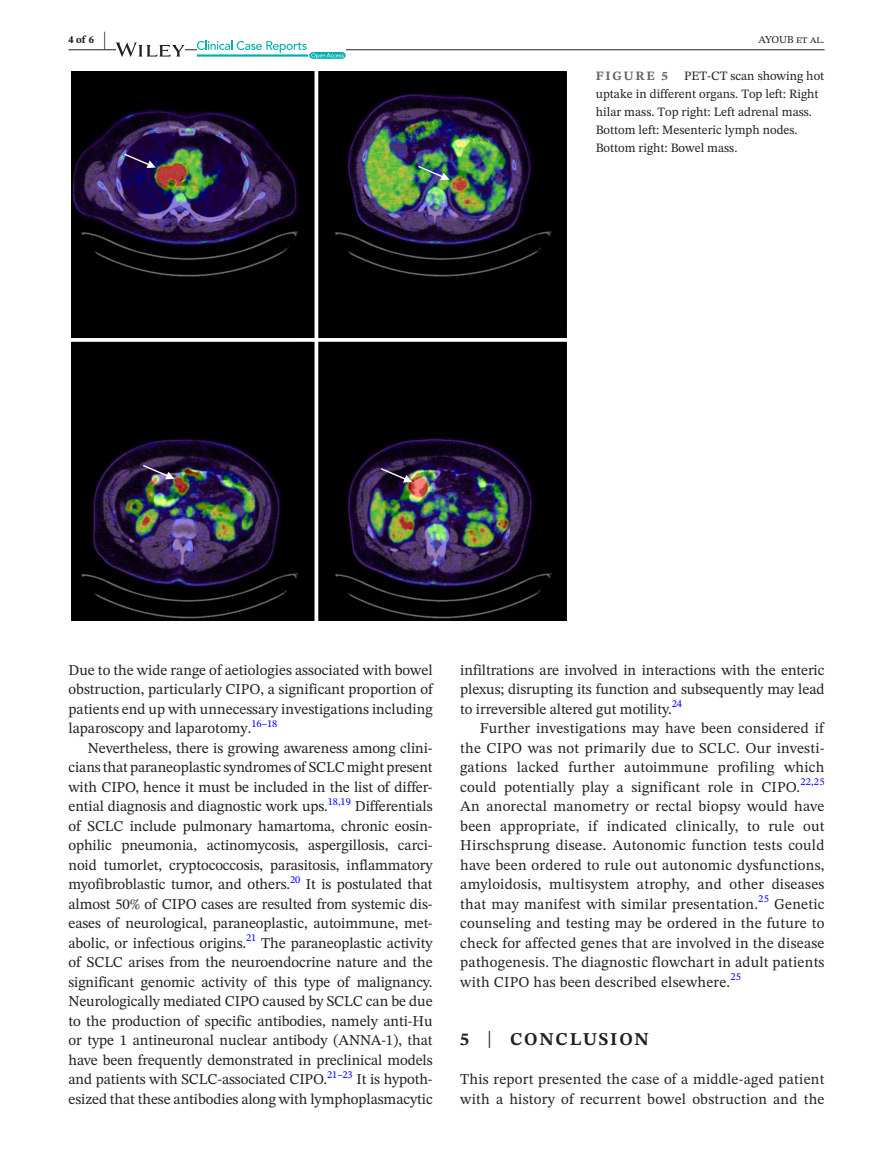
<style>
.page{position:relative;width:893px;height:1174px;background:#fff}
.page>*{position:absolute;margin:0;border:0;box-sizing:border-box;transform-origin:0 0}
.t1{font:700 18px "STIX Two Text";letter-spacing:.1em;color:#231f20}
.t2{font:15px/19.5px "STIX Two Text";letter-spacing:-.005em;color:#231f20;text-align:justify}
.t3{font:15px/19.5px "STIX Two Text";letter-spacing:.015em;color:#231f20}
.t4{font:12.75px/18px "STIX Two Text";color:#231f20}
.t5{font:700 12.75px "STIX Two Text";letter-spacing:.14em;color:#636366}
.t6{font:10.5px "STIX Two Text";letter-spacing:-.005em;color:#00f}
.t7{font:10.5px "STIX Two Text";color:#231f20}
.t8{font:700 10.5px "STIX Two Text";color:#231f20}
.s1{font-size:21px}
.s2{font-weight:400;font-size:23.7px}
</style>
<div class="page">
<hr style="left:68px;top:49px;width:756px;height:1px;background:#231f20">
<svg style="left:116px;top:43px;width:69px;height:14px"></svg>
<svg style="left:197px;top:41px;width:149px;height:18px"></svg>
<img style="left:72px;top:71px;width:495px;height:549px">
<p class="t8" style="left:68px;top:32px;width:39px">4 of 6 <span class="s1">|</span></p>
<p class="t7" style="left:758px;top:32px;width:67px">AYOUB et al.</p>
<p class="t4" style="left:596px;top:66px;width:230px;text-indent:89px">PET-CT scan showing hot uptake in different organs. Top left: Right hilar mass. Top right: Left adrenal mass.<br>Bottom left: Mesenteric lymph nodes.<br>Bottom right: Bowel mass.</p>
<p class="t5" style="left:596px;top:66px;width:74px">FIGURE 5</p>
<p class="t2" style="left:68px;top:660px;width:366px">Due to the wide range of aetiologies associated with bowel obstruction, particularly CIPO, a significant proportion of patients end up with unnecessary investigations including laparoscopy and laparotomy.</p>
<p class="t6" style="left:251px;top:715px;width:28px">16–18</p>
<p class="t2" style="left:68px;top:738px;width:366px;text-indent:20px">Nevertheless, there is growing awareness among clini&shy;cians that paraneoplastic syndromes of SCLC might present with CIPO, hence it must be included in the list of differ&shy;ential diagnosis and diagnostic work ups.</p>
<p class="t6" style="left:328px;top:793px;width:25px">18,19</p>
<p class="t2" style="left:68px;top:796px;width:366px;text-indent:286px">Differentials of SCLC include pulmonary hamartoma, chronic eosin&shy;ophilic pneumonia, actinomycosis, aspergillosis, carci&shy;noid tumorlet, cryptococcosis, parasitosis, inflammatory myofibroblastic tumor, and others.</p>
<p class="t6" style="left:290px;top:871px;width:12px">20</p>
<p class="t2" style="left:68px;top:874px;width:366px;text-indent:237px">It is postulated that almost 50% of CIPO cases are resulted from systemic dis&shy;eases of neurological, paraneoplastic, autoimmune, met&shy;abolic, or infectious origins.</p>
<p class="t6" style="left:246px;top:930px;width:12px">21</p>
<p class="t2" style="left:68px;top:933px;width:366px;text-indent:193px">The paraneoplastic activity of SCLC arises from the neuroendocrine nature and the significant genomic activity of this type of malignancy.<br>Neurologically mediated CIPO caused by SCLC can be due to the production of specific antibodies, namely anti-Hu or type 1 antineuronal nuclear antibody (ANNA-1), that have been frequently demonstrated in preclinical models and patients with SCLC-associated CIPO.</p>
<p class="t6" style="left:327px;top:1066px;width:27px">21–23</p>
<p class="t2" style="left:68px;top:1069px;width:366px;text-align:right">It is hypoth-<br>esized that these antibodies along with lymphoplasmacytic</p>
<p class="t2" style="left:460px;top:660px;width:366px">infiltrations are involved in interactions with the enteric plexus; disrupting its function and subsequently may lead to irreversible altered gut motility.<sup>24</sup></p>
<p class="t2" style="left:460px;top:718px;width:366px;text-indent:20px">Further investigations may have been considered if the CIPO was not primarily due to SCLC. Our investi&shy;gations lacked further autoimmune profiling which could potentially play a significant role in CIPO.</p>
<p class="t6" style="left:800px;top:774px;width:25px">22,25</p>
<p class="t2" style="left:460px;top:796px;width:366px">An anorectal manometry or rectal biopsy would have been appropriate, if indicated clinically, to rule out Hirschsprung disease. Autonomic function tests could have been ordered to rule out autonomic dysfunctions, amyloidosis, multisystem atrophy, and other diseases that may manifest with similar presentation.</p>
<p class="t6" style="left:758px;top:891px;width:12px">25</p>
<p class="t2" style="left:460px;top:894px;width:366px;text-indent:314px">Genetic counseling and testing may be ordered in the future to check for affected genes that are involved in the disease pathogenesis. The diagnostic flowchart in adult patients with CIPO has been described elsewhere.</p>
<p class="t6" style="left:730px;top:969px;width:12px">25</p>
<p class="t1" style="left:460px;top:1026px;width:190px">5 <span class="s2">|</span> CONCLUSION</p>
<p class="t3" style="left:460px;top:1069px;width:366px">This report presented the case of a middle-aged patient with a history of recurrent bowel obstruction and the</p>
</div>
